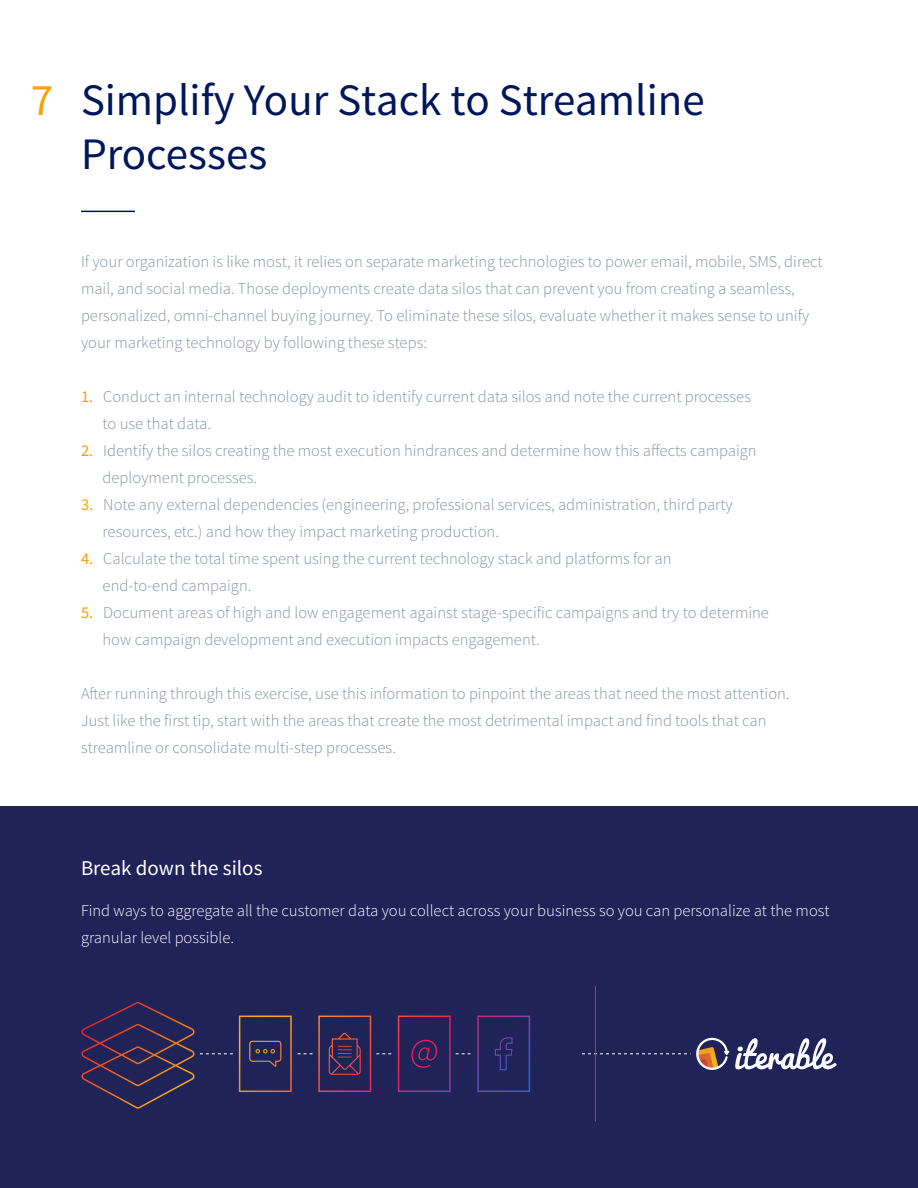
<style>
.page{position:relative;width:918px;height:1188px;background:#fff}
.page>*{position:absolute;margin:0;border:0;box-sizing:border-box;transform-origin:0 0}
.t1{font:45px/54px "Source Sans Pro";color:#00175c}
.t2{font:45px "Source Sans Pro";color:#faa10a}
.t3{font:21px "Source Sans Pro";color:#fff}
.t4{font:300 16.5px/27px "Source Sans Pro";color:#8a91a6}
.t5{font:300 16.5px/27px "Source Sans Pro";color:#fff}
.s1{font-weight:400;color:#fa9e0a}
</style>
<div class="page">
<div style="left:0;top:807px;width:918px;height:381px;background:#1f2358"></div>
<svg style="left:81px;top:1002px;width:449px;height:107px"></svg>
<svg style="left:200px;top:1053px;width:34px;height:1px"></svg>
<svg style="left:298px;top:1053px;width:16px;height:1px"></svg>
<svg style="left:376px;top:1053px;width:16px;height:1px"></svg>
<svg style="left:456px;top:1053px;width:16px;height:1px"></svg>
<hr style="left:595px;top:986px;width:1px;height:135px;background:#ea1c5f">
<svg style="left:735px;top:1038px;width:102px;height:32px"></svg>
<svg style="left:582px;top:1038px;width:147px;height:32px"></svg>
<hr style="left:81px;top:211px;width:54px;height:1px;background:#00175c">
<h1 class="t2" style="left:31px;top:72px;width:24px">7</h1>
<h1 class="t1" style="left:81px;top:74px;width:625px">Simplify Your Stack to Streamline<br>Processes</h1>
<p class="t4" style="left:81px;top:248px;width:743px">If your organization is like most, it relies on separate marketing technologies to power email, mobile, SMS, direct mail, and social media. Those deployments create data silos that can prevent you from creating a seamless, personalized, omni-channel buying journey. To eliminate these silos, evaluate whether it makes sense to unify your marketing technology by following these steps:</p>
<p class="t4" style="left:103px;top:383px;width:650px;text-indent:-22px"><span class="s1">1.</span> Conduct an internal technology audit to identify current data silos and note the current processes to use that data.</p>
<p class="t4" style="left:103px;top:437px;width:656px;text-indent:-22px"><span class="s1">2.</span> Identify the silos creating the most execution hindrances and determine how this affects campaign deployment processes.</p>
<p class="t4" style="left:103px;top:491px;width:632px;text-indent:-22px"><span class="s1">3.</span> Note any external dependencies (engineering, professional services, administration, third party resources, etc.) and how they impact marketing production.</p>
<p class="t4" style="left:103px;top:545px;width:571px;text-indent:-22px"><span class="s1">4.</span> Calculate the total time spent using the current technology stack and platforms for an end-to-end campaign.</p>
<p class="t4" style="left:103px;top:599px;width:668px;text-indent:-22px"><span class="s1">5.</span> Document areas of high and low engagement against stage-specific campaigns and try to determine how campaign development and execution impacts engagement.</p>
<p class="t4" style="left:81px;top:680px;width:710px">After running through this exercise, use this information to pinpoint the areas that need the most attention.<br>Just like the first tip, start with the areas that create the most detrimental impact and find tools that can streamline or consolidate multi-step processes.</p>
<p class="t3" style="left:81px;top:855px;width:183px">Break down the silos</p>
<p class="t5" style="left:81px;top:897px;width:750px">Find ways to aggregate all the customer data you collect across your business so you can personalize at the most granular level possible.</p>
</div>
